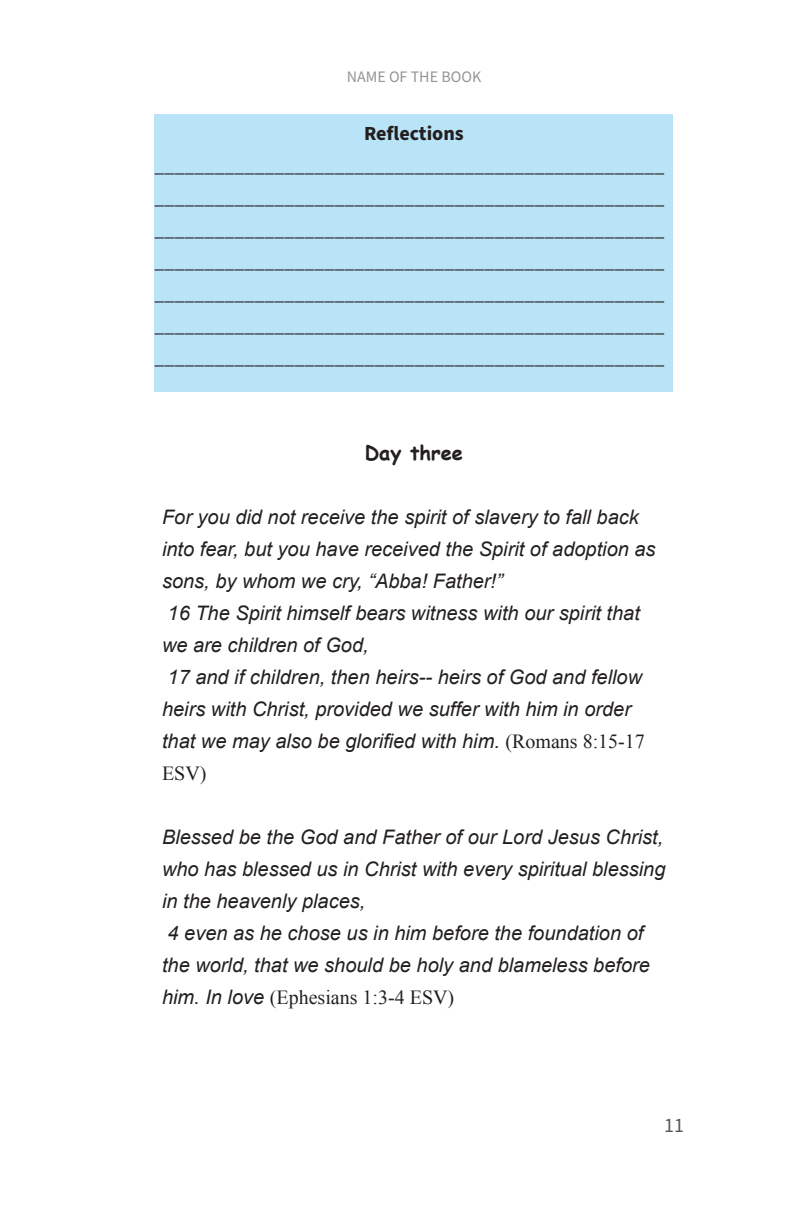
<style>
.page{position:relative;width:792px;height:1224px;background:#fff}
.page>*{position:absolute;margin:0;border:0;box-sizing:border-box;transform-origin:0 0}
.Headings_Defaults{font:italic 20px/32px "Arial";color:#231f20}
.t1{font:20px/32px "Source Sans Pro";color:#231f20;text-align:justify}
.t2{font:700 20px "Source Sans Pro";color:#231f20}
.Headings_Defaults-2{font:700 20px "Comic Sans MS";color:#231f20}
.t3{font:20px "Source Sans Pro";color:#57585a}
.t4{font:16px "Source Sans Pro";color:#939598}
.s1{font-family:"Times New Roman";font-style:normal}
</style>
<div class="page">
<div style="left:154px;top:114px;width:520px;height:278px;background:#b9e4f7"></div>
<p class="t4" style="left:347px;top:66px;width:136px">NAME OF THE BOOK</p>
<p class="t2" style="left:364px;top:120px;width:101px">Reflections</p>
<p class="t1" style="left:154px;top:150px;width:511px">___________________________________________________ ___________________________________________________ ___________________________________________________ ___________________________________________________ ___________________________________________________ ___________________________________________________ ___________________________________________________</p>
<p class="Headings_Defaults-2" style="left:365px;top:438px;width:100px">Day three</p>
<p class="Headings_Defaults" style="left:162px;top:501px;width:495px">For you did not receive the spirit of slavery to fall back into fear, but you have received the Spirit of adoption as sons, by whom we cry, “Abba! Father!”<br>16 The Spirit himself bears witness with our spirit that we are children of God,<br>17 and if children, then heirs-- heirs of God and fellow heirs with Christ, provided we suffer with him in order that we may also be glorified with him. <span class="s1">(Romans 8:15-17<br>ESV)</span></p>
<p class="Headings_Defaults" style="left:162px;top:821px;width:505px">Blessed be the God and Father of our Lord Jesus Christ, who has blessed us in Christ with every spiritual blessing in the heavenly places,<br>4 even as he chose us in him before the foundation of the world, that we should be holy and blameless before him. In love <span class="s1">(Ephesians 1:3-4 ESV)</span></p>
<p class="t3" style="left:664px;top:1112px;width:21px">11</p>
</div>
